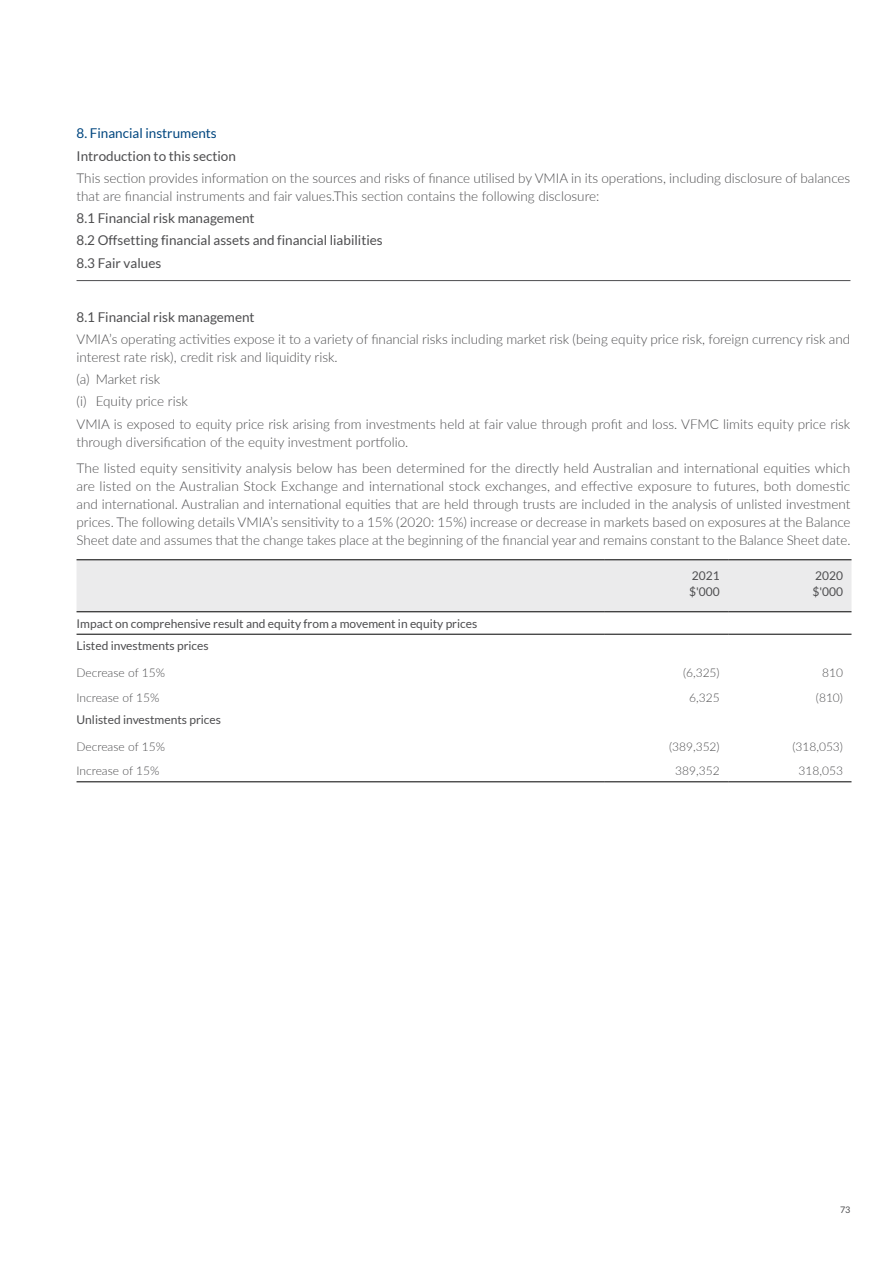
<style>
.page{position:relative;width:893px;height:1263px;background:#fff}
.page>*{position:absolute;margin:0;border:0;box-sizing:border-box;transform-origin:0 0}
.t1{font:300 13.5px/18px "Lato";color:#4d4d4f}
.t2{font:13.5px/22.2px "Lato";color:#4d4d4f}
.t3{font:13.5px "Lato";color:#00467f}
.t4{font:12px/15.8px "Lato";color:#4d4d4f}
.t5{font:300 12px "Lato";color:#4d4d4f}
.t6{font:9px "Lato";color:#4d4d4f}
</style>
<div class="page">
<hr style="left:77px;top:280px;width:773px;height:1px;background:#4d4d4f">
<div style="left:77px;top:560px;width:774px;height:51px;background:#ebebec"></div>
<hr style="left:77px;top:634px;width:528px;height:1px;background:#000">
<hr style="left:605px;top:634px;width:123px;height:1px;background:#000">
<hr style="left:728px;top:634px;width:123px;height:1px;background:#000">
<hr style="left:77px;top:559px;width:528px;height:1px;background:#000">
<hr style="left:605px;top:559px;width:123px;height:1px;background:#000">
<hr style="left:728px;top:559px;width:123px;height:1px;background:#000">
<hr style="left:77px;top:611px;width:528px;height:1px;background:#000">
<hr style="left:605px;top:611px;width:123px;height:1px;background:#000">
<hr style="left:728px;top:611px;width:123px;height:1px;background:#000">
<hr style="left:77px;top:781px;width:528px;height:1px;background:#000">
<hr style="left:605px;top:781px;width:123px;height:1px;background:#000">
<hr style="left:728px;top:781px;width:123px;height:1px;background:#000">
<p class="t3" style="left:77px;top:126px;width:142px">8. Financial instruments</p>
<p class="t2" style="left:77px;top:145px;width:161px">Introduction to this section</p>
<p class="t1" style="left:77px;top:169px;width:775px">This section provides information on the sources and risks of finance utilised by VMIA in its operations, including disclosure of balances that are financial instruments and fair values.This section contains the following disclosure:</p>
<p class="t2" style="left:77px;top:207px;width:308px">8.1 Financial risk management<br>8.2 Offsetting financial assets and financial liabilities<br>8.3 Fair values</p>
<p class="t2" style="left:77px;top:305px;width:180px">8.1 Financial risk management</p>
<p class="t1" style="left:77px;top:329px;width:775px">VMIA’s operating activities expose it to a variety of financial risks including market risk (being equity price risk, foreign currency risk and interest rate risk), credit risk and liquidity risk.</p>
<p class="t1" style="left:77px;top:368px;width:775px;line-height:22.2px">(a) Market risk<br>(i) Equity price risk<br>VMIA is exposed to equity price risk arising from investments held at fair value through profit and loss. VFMC limits equity price risk</p>
<p class="t1" style="left:77px;top:428px;width:775px;line-height:26.5px">through diversification of the equity investment portfolio.<br>The listed equity sensitivity analysis below has been determined for the directly held Australian and international equities which</p>
<p class="t1" style="left:77px;top:477px;width:776px;text-align:justify">are listed on the Australian Stock Exchange and international stock exchanges, and effective exposure to futures, both domestic and international. Australian and international equities that are held through trusts are included in the analysis of unlisted investment prices. The following details VMIA’s sensitivity to a 15% (2020: 15%) increase or decrease in markets based on exposures at the Balance Sheet date and assumes that the change takes place at the beginning of the financial year and remains constant to the Balance Sheet date.</p>
<p class="t4" style="left:689px;top:568px;width:32px">2021 $'000</p>
<p class="t4" style="left:812px;top:568px;width:32px">2020 $'000</p>
<p class="t4" style="left:77px;top:612px;width:402px;line-height:22.4px">Impact on comprehensive result and equity from a movement in equity prices<br>Listed investments prices</p>
<p class="t5" style="left:77px;top:664px;width:90px">Decrease of 15%</p>
<p class="t5" style="left:683px;top:664px;width:38px">(6,325)</p>
<p class="t5" style="left:822px;top:664px;width:22px">810</p>
<p class="t5" style="left:77px;top:689px;width:84px">Increase of 15%</p>
<p class="t5" style="left:689px;top:689px;width:32px">6,325</p>
<p class="t5" style="left:816px;top:689px;width:29px">(810)</p>
<p class="t4" style="left:77px;top:712px;width:146px">Unlisted investments prices</p>
<p class="t5" style="left:77px;top:738px;width:90px">Decrease of 15%</p>
<p class="t5" style="left:669px;top:738px;width:52px">(389,352)</p>
<p class="t5" style="left:792px;top:738px;width:52px">(318,053)</p>
<p class="t5" style="left:77px;top:763px;width:84px">Increase of 15%</p>
<p class="t5" style="left:675px;top:763px;width:46px">389,352</p>
<p class="t5" style="left:799px;top:763px;width:46px">318,053</p>
<p class="t6" style="left:840px;top:1204px;width:12px">73</p>
</div>
